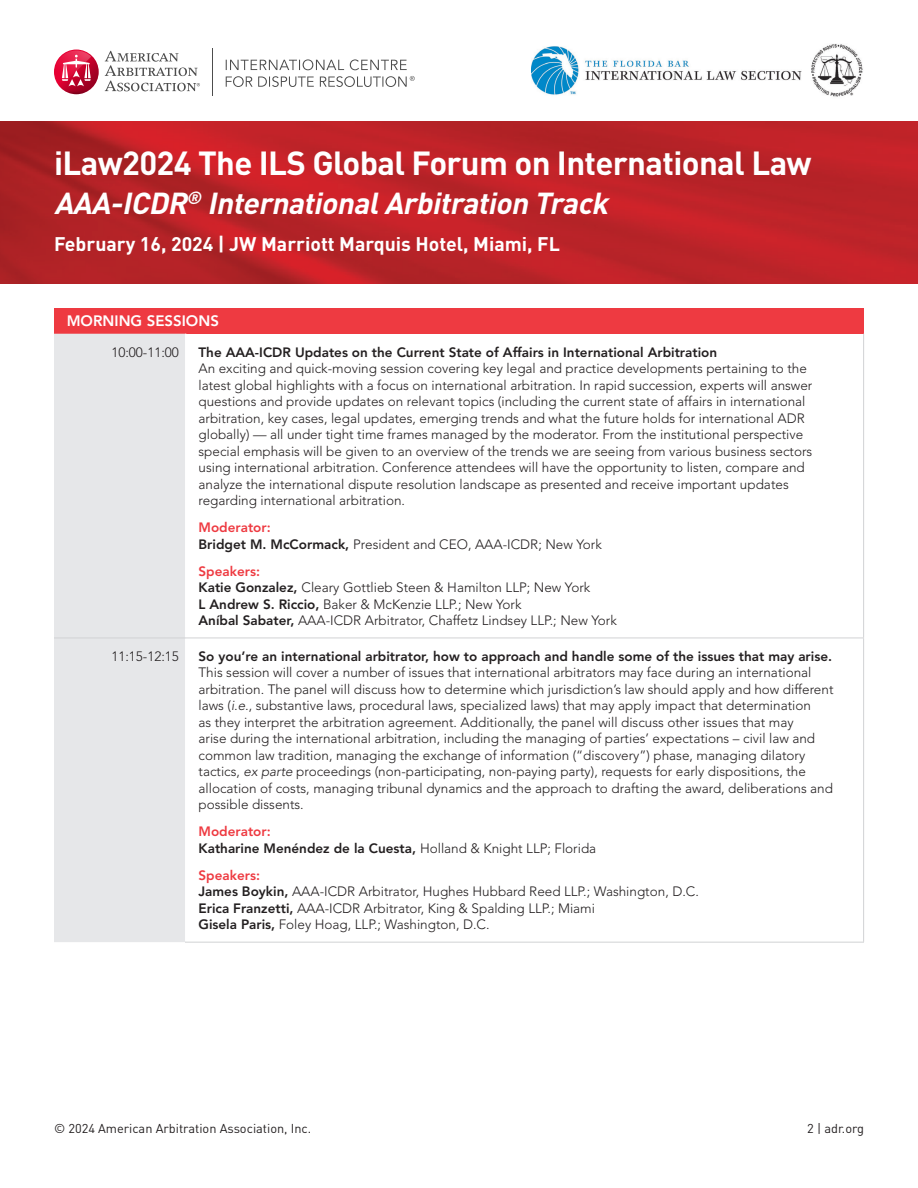
<style>
.page{position:relative;width:918px;height:1188px;background:#fff}
.page>*{position:absolute;margin:0;border:0;box-sizing:border-box;transform-origin:0 0}
.t1{font:700 33px "DIN";letter-spacing:-.02em;color:#fff}
.t2{font:italic 700 30px "DIN";color:#fff}
.t3{font:700 19.5px "DIN";color:#fff}
.t4{font:800 15px "Avenir LT Std";color:#fff}
.Table_Body_Text{font:300 13.5px/16.5px "Avenir LT Std";color:#231f20}
.Table_Body_Text-2{font:800 13.5px "Avenir LT Std";color:#231f20}
.Table_Body_Text-3{font:800 13.5px "Avenir LT Std";color:#ee3a41}
.t5{font:12.75px "DIN";color:#231f20}
.s1{font-weight:800}
.s2{font-style:italic}
.s3{font-weight:300}
</style>
<div class="page">
<img style="left:0;top:121px;width:918px;height:163px">
<img style="left:531px;top:44px;width:332px;height:53px">
<svg style="left:105px;top:51px;width:95px;height:40px"></svg>
<svg style="left:54px;top:50px;width:45px;height:44px"></svg>
<svg style="left:55px;top:51px;width:36px;height:43px"></svg>
<hr style="left:212px;top:49px;width:1px;height:47px;background:#4d4d4d">
<svg style="left:226px;top:59px;width:189px;height:28px"></svg>
<div style="left:54px;top:308px;width:810px;height:26px;background:#ee3a41"></div>
<div style="left:54px;top:334px;width:131px;height:608px;background:#e6e7e9"></div>
<hr style="left:863px;top:334px;width:1px;height:304px;background:#d1d2d4">
<hr style="left:863px;top:638px;width:1px;height:304px;background:#d1d2d4">
<hr style="left:185px;top:942px;width:679px;height:1px;background:#d1d2d4">
<hr style="left:186px;top:638px;width:678px;height:1px;background:#d1d2d4">
<hr style="left:54px;top:638px;width:132px;height:1px;background:#d1d2d4">
<p class="t1" style="left:54px;top:142px;width:759px">iLaw2024 The ILS Global Forum on International Law</p>
<p class="t2" style="left:54px;top:184px;width:563px">AAA-ICDR<sup>®</sup> InternationalArbitration Track</p>
<p class="t3" style="left:54px;top:231px;width:508px">February 16, 2024 | JW Marriott Marquis Hotel, Miami, FL</p>
<p class="t4" style="left:67px;top:312px;width:154px">MORNING SESSIONS</p>
<p class="Table_Body_Text" style="left:111px;top:344px;width:69px">10:00-11:00</p>
<p class="Table_Body_Text-2" style="left:199px;top:344px;width:520px">The AAA-ICDR Updates on the Current State of Affairs in International Arbitration</p>
<p class="Table_Body_Text" style="left:199px;top:360px;width:615px">An exciting and quick-moving session covering key legal and practice developments pertaining to the latest global highlights with a focus on international arbitration. In rapid succession, experts will answer questions and provide updates on relevant topics (including the current state of affairs in international arbitration, key cases, legal updates, emerging trends and what the future holds for international ADR globally) — all under tight time frames managed by the moderator. From the institutional perspective special emphasis will be given to an overview of the trends we are seeing from various business sectors using international arbitration. Conference attendees will have the opportunity to listen, compare and analyze the international dispute resolution landscape as presented and receive important updates regarding international arbitration.</p>
<p class="Table_Body_Text-3" style="left:199px;top:520px;width:74px">Moderator:</p>
<p class="Table_Body_Text" style="left:199px;top:536px;width:405px"><span class="s1">Bridget M. McCormack,</span> President and CEO, AAA-ICDR; New York</p>
<p class="Table_Body_Text-3" style="left:199px;top:563px;width:63px">Speakers:</p>
<p class="Table_Body_Text" style="left:199px;top:579px;width:393px"><span class="s1">Katie Gonzalez,</span> Cleary Gottlieb Steen &amp; Hamilton LLP; New York</p>
<p class="Table_Body_Text" style="left:199px;top:596px;width:325px"><span class="s1">L Andrew S. Riccio,</span> Baker &amp; McKenzie LLP.; New York</p>
<p class="Table_Body_Text" style="left:199px;top:612px;width:420px"><span class="s1">Aníbal Sabater,</span> AAA-ICDR Arbitrator, Chaffetz Lindsey LLP.; New York</p>
<p class="Table_Body_Text" style="left:111px;top:648px;width:69px">11:15-12:15</p>
<p class="Table_Body_Text-2" style="left:199px;top:648px;width:635px">So you’re an international arbitrator, how to approach and handle some of the issues that may arise.</p>
<p class="Table_Body_Text" style="left:199px;top:665px;width:636px">This session will cover a number of issues that international arbitrators may face during an international arbitration. The panel will discuss how to determine which jurisdiction’s law should apply and how different laws (<span class="s2">i.e.</span>, substantive laws, procedural laws, specialized laws) that may apply impact that determination<br>as they interpret the arbitration agreement. Additionally, the panel will discuss other issues that may<br>arise during the international arbitration, including the managing of parties’ expectations – civil law and common law tradition, managing the exchange of information (“discovery”) phase, managing dilatory tactics, <span class="s2">ex parte</span> proceedings (non-participating, non-paying party), requests for early dispositions, the allocation of costs, managing tribunal dynamics and the approach to drafting the award, deliberations and possible dissents.</p>
<p class="Table_Body_Text-3" style="left:199px;top:824px;width:74px">Moderator:</p>
<p class="Table_Body_Text-2" style="left:199px;top:840px;width:399px">Katharine Menéndez de la Cuesta, <span class="s3">Holland &amp; Knight LLP; Florida</span></p>
<p class="Table_Body_Text-3" style="left:199px;top:867px;width:63px">Speakers:</p>
<p class="Table_Body_Text" style="left:199px;top:884px;width:502px"><span class="s1">James Boykin,</span> AAA-ICDR Arbitrator, Hughes Hubbard Reed LLP.; Washington, D.C.</p>
<p class="Table_Body_Text" style="left:199px;top:900px;width:398px"><span class="s1">Erica Franzetti,</span> AAA-ICDR Arbitrator, King &amp; Spalding LLP.; Miami</p>
<p class="Table_Body_Text" style="left:199px;top:917px;width:293px"><span class="s1">Gisela Paris,</span> Foley Hoag, LLP.; Washington, D.C.</p>
<p class="t5" style="left:54px;top:1121px;width:259px">© 2024 American Arbitration Association, Inc.</p>
<p class="t5" style="left:807px;top:1121px;width:58px">2 | adr.org</p>
</div>
